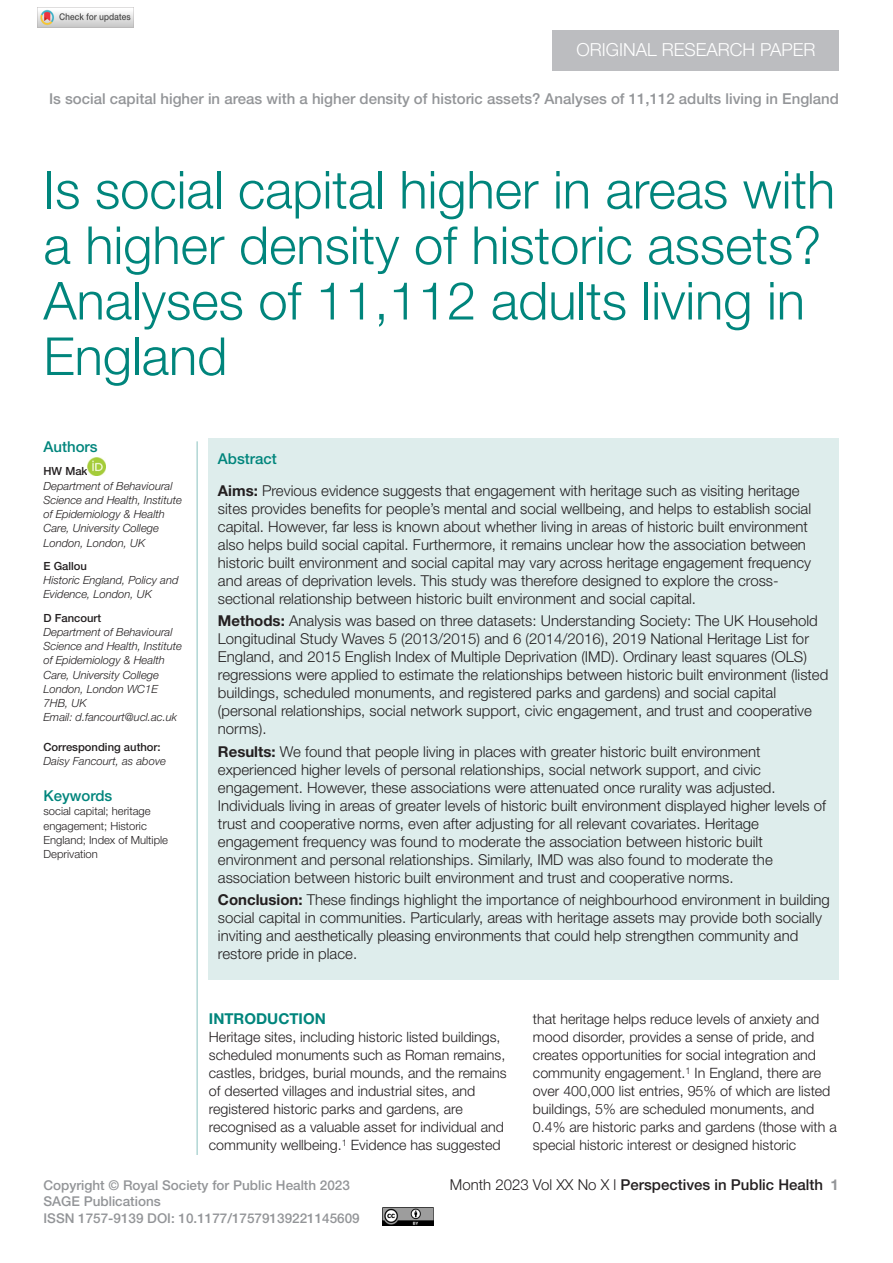
<style>
.page{position:relative;width:893px;height:1263px;background:#fff}
.page>*{position:absolute;margin:0;border:0;box-sizing:border-box;transform-origin:0 0}
.t1{font:300 52.5px/55.5px "Helvetica Neue LT Std";color:#00857c}
.t2{font:300 18px "Helvetica Neue LT Std";color:#fff}
.t3{font:300 15px/18px "Helvetica Neue LT Std";color:#231f20}
.t4{font:500 15px "Helvetica Neue LT Std";color:#939598}
.t5{font:500 15px "Helvetica Neue LT Std";color:#231f20}
.t6{font:500 15px "Helvetica Neue LT Std";color:#00857c}
.t7{font:700 15px "Helvetica Neue LT Std";color:#00857c}
.t8{font:300 14.25px/18px "Helvetica Neue LT Std";color:#231f20}
.t9{font:500 13.5px/16.5px "Helvetica Neue LT Std";color:#939598}
.t10{font:italic 300 11.25px/14.2px "Helvetica Neue LT Std";color:#231f20}
.t11{font:300 11.25px/14.2px "Helvetica Neue LT Std";color:#231f20}
.t12{font:500 11.25px "Helvetica Neue LT Std";color:#231f20}
.s1{font-weight:500;color:#00857c}
.s2{font-weight:700}
.s3{font-weight:300}
.s4{font-weight:700;color:#939598}
</style>
<div class="page">
<img style="left:382px;top:1207px;width:51px;height:18px">
<div style="left:553px;top:30px;width:286px;height:40px;background:#bcbdc0"></div>
<div style="left:209px;top:438px;width:630px;height:541px;background:#deedec"></div>
<svg style="left:68px;top:7px;width:25px;height:1px"></svg>
<img style="left:88px;top:457px;width:18px;height:18px">
<hr style="left:197px;top:441px;width:1px;height:714px;background:#8ac2bf">
<img style="left:38px;top:8px;width:96px;height:19px">
<p class="t2" style="left:576px;top:39px;width:241px">Original Research Paper</p>
<p class="t4" style="left:49px;top:90px;width:791px">Is social capital higher in areas with a higher density of historic assets? Analyses of 11,112 adults living in England</p>
<h1 class="t1" style="left:44px;top:161px;width:793px">Is social capital higher in areas with a higher density of historic assets?<br>Analyses of 11,112 adults living in<br>England</h1>
<p class="t6" style="left:44px;top:438px;width:56px">Authors</p>
<p class="t12" style="left:44px;top:465px;width:46px">HW Mak</p>
<p class="t10" style="left:44px;top:478px;width:140px">Department of Behavioural<br>Science and Health, Institute of Epidemiology &amp; Health<br>Care, University College<br>London, London, UK</p>
<p class="t12" style="left:44px;top:559px;width:45px">E Gallou</p>
<p class="t10" style="left:44px;top:573px;width:137px">Historic England, Policy and<br>Evidence, London, UK</p>
<p class="t12" style="left:44px;top:611px;width:59px">D Fancourt</p>
<p class="t10" style="left:44px;top:625px;width:140px">Department of Behavioural<br>Science and Health, Institute of Epidemiology &amp; Health<br>Care, University College<br>London, London WC1E<br>7HB, UK<br>Email: d.fancourt@ucl.ac.uk</p>
<p class="t12" style="left:44px;top:740px;width:119px">Corresponding author:</p>
<p class="t10" style="left:44px;top:754px;width:124px">Daisy Fancourt, as above</p>
<p class="t6" style="left:44px;top:787px;width:70px">Keywords</p>
<p class="t11" style="left:44px;top:804px;width:126px">social capital; heritage engagement; Historic<br>England; Index of Multiple<br>Deprivation</p>
<p class="t3" style="left:218px;top:443px;width:583px;line-height:31.5px"><span class="s1">Abstract<br></span><span class="s2">Aims:</span> Previous evidence suggests that engagement with heritage such as visiting heritage</p>
<p class="t3" style="left:218px;top:499px;width:595px">sites provides benefits for people’s mental and social wellbeing, and helps to establish social capital. However, far less is known about whether living in areas of historic built environment also helps build social capital. Furthermore, it remains unclear how the association between historic built environment and social capital may vary across heritage engagement frequency and areas of deprivation levels. This study was therefore designed to explore the cross&shy;sectional relationship between historic built environment and social capital.</p>
<p class="t3" style="left:218px;top:612px;width:612px"><span class="s2">Methods:</span> Analysis was based on three datasets: Understanding Society: The UK Household Longitudinal Study Waves 5 (2013/2015) and 6 (2014/2016), 2019 National Heritage List for England, and 2015 English Index of Multiple Deprivation (IMD). Ordinary least squares (OLS) regressions were applied to estimate the relationships between historic built environment (listed buildings, scheduled monuments, and registered parks and gardens) and social capital (personal relationships, social network support, civic engagement, and trust and cooperative norms).</p>
<p class="t3" style="left:218px;top:742px;width:610px"><span class="s2">Results:</span> We found that people living in places with greater historic built environment experienced higher levels of personal relationships, social network support, and civic engagement. However, these associations were attenuated once rurality was adjusted.<br>Individuals living in areas of greater levels of historic built environment displayed higher levels of trust and cooperative norms, even after adjusting for all relevant covariates. Heritage engagement frequency was found to moderate the association between historic built environment and personal relationships. Similarly, IMD was also found to moderate the association between historic built environment and trust and cooperative norms.</p>
<p class="t3" style="left:218px;top:891px;width:613px"><span class="s2">Conclusion:</span> These findings highlight the importance of neighbourhood environment in building social capital in communities. Particularly, areas with heritage assets may provide both socially inviting and aesthetically pleasing environments that could help strengthen community and restore pride in place.</p>
<p class="t7" style="left:209px;top:1009px;width:118px">Introduction</p>
<p class="t8" style="left:209px;top:1028px;width:299px">Heritage sites, including historic listed buildings, scheduled monuments such as Roman remains, castles, bridges, burial mounds, and the remains of deserted villages and industrial sites, and registered historic parks and gardens, are recognised as a valuable asset for individual and community wellbeing.<sup>1</sup> Evidence has suggested</p>
<p class="t8" style="left:533px;top:1009px;width:305px">that heritage helps reduce levels of anxiety and mood disorder, provides a sense of pride, and creates opportunities for social integration and community engagement.<sup>1</sup> In England, there are over 400,000 list entries, 95% of which are listed buildings, 5% are scheduled monuments, and 0.4% are historic parks and gardens (those with a special historic interest or designed historic</p>
<p class="t9" style="left:44px;top:1177px;width:308px">Copyright © Royal Society for Public Health 2023</p>
<p class="t5" style="left:450px;top:1175px;width:391px"><span class="s3">Month 2023 Vol XX No X l</span> Perspectives in Public Health <span class="s4">1</span></p>
<p class="t9" style="left:44px;top:1193px;width:318px">SAGE Publications<br>ISSN 1757-9139 DOI: 10.1177/17579139221145609</p>
</div>
